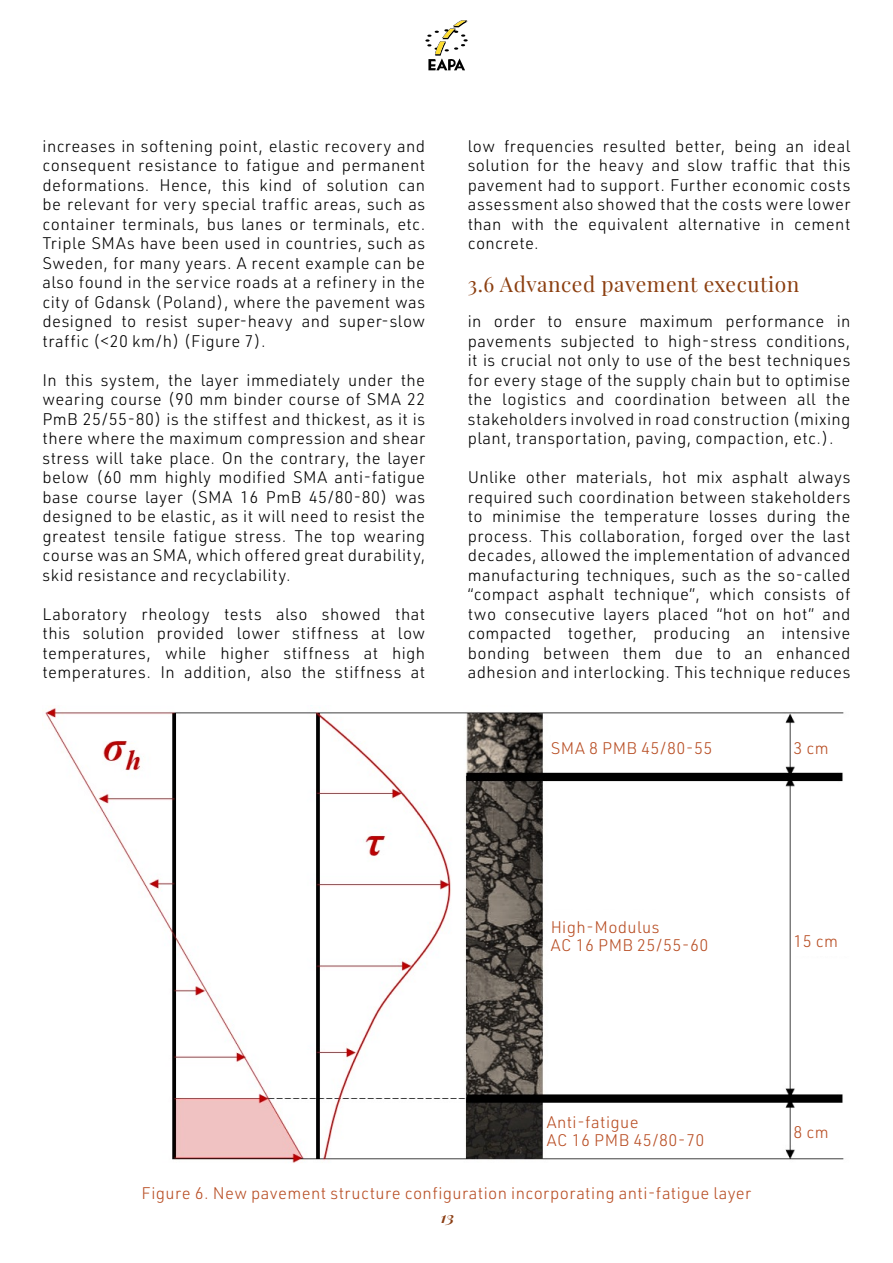
<style>
.page{position:relative;width:893px;height:1263px;background:#fff}
.page>*{position:absolute;margin:0;border:0;box-sizing:border-box;transform-origin:0 0}
.t1{font:21px "Playfair Display";letter-spacing:.025em;color:#8b3e0f}
.t2{font:300 16.5px/19.5px "URWDIN";letter-spacing:.025em;color:#000;text-align:justify}
.t3{font:300 16.5px/18.1px "URWDIN";letter-spacing:.025em;color:#b84e24}
.t4{font:italic 700 15px "Playfair Display";color:#8b3e14}
</style>
<div class="page">
<svg style="left:425px;top:20px;width:43px;height:50px"></svg>
<img style="left:45px;top:707px;width:799px;height:456px">
<div style="left:551px;top:733px;width:206px;height:30px;background:#fff"></div>
<div style="left:793px;top:733px;width:57px;height:30px;background:#fff"></div>
<div style="left:793px;top:926px;width:57px;height:30px;background:#fff"></div>
<div style="left:793px;top:1117px;width:57px;height:30px;background:#fff"></div>
<div style="left:551px;top:910px;width:215px;height:52px;background:#fff"></div>
<div style="left:547px;top:1105px;width:215px;height:52px;background:#fff"></div>
<p class="t2" style="left:43px;top:135px;width:384px">increases in softening point, elastic recovery and consequent resistance to fatigue and permanent deformations. Hence, this kind of solution can be relevant for very special traffic areas, such as container terminals, bus lanes or terminals, etc.<br>Triple SMAs have been used in countries, such as Sweden, for many years. A recent example can be also found in the service roads at a refinery in the city of Gdansk (Poland), where the pavement was designed to resist super-heavy and super-slow traffic (&lt;20 km/h) (Figure 7).</p>
<p class="t2" style="left:43px;top:369px;width:384px">In this system, the layer immediately under the wearing course (90 mm binder course of SMA 22<br>PmB 25/55-80) is the stiffest and thickest, as it is there where the maximum compression and shear stress will take place. On the contrary, the layer below (60 mm highly modified SMA anti-fatigue base course layer (SMA 16 PmB 45/80-80) was designed to be elastic, as it will need to resist the greatest tensile fatigue stress. The top wearing course was an SMA, which offered great durability, skid resistance and recyclability.</p>
<p class="t2" style="left:43px;top:604px;width:384px">Laboratory rheology tests also showed that this solution provided lower stiffness at low temperatures, while higher stiffness at high temperatures. In addition, also the stiffness at</p>
<p class="t2" style="left:468px;top:135px;width:384px">low frequencies resulted better, being an ideal solution for the heavy and slow traffic that this pavement had to support. Further economic costs assessment also showed that the costs were lower than with the equivalent alternative in cement concrete.</p>
<p class="t1" style="left:468px;top:267px;width:333px">3.6 Advanced pavement execution</p>
<p class="t2" style="left:468px;top:311px;width:384px">in order to ensure maximum performance in pavements subjected to high-stress conditions, it is crucial not only to use of the best techniques for every stage of the supply chain but to optimise the logistics and coordination between all the stakeholders involved in road construction (mixing plant, transportation, paving, compaction, etc.).</p>
<p class="t2" style="left:468px;top:467px;width:384px">Unlike other materials, hot mix asphalt always required such coordination between stakeholders to minimise the temperature losses during the process. This collaboration, forged over the last decades, allowed the implementation of advanced manufacturing techniques, such as the so-called “compact asphalt technique”, which consists of two consecutive layers placed “hot on hot” and compacted together, producing an intensive bonding between them due to an enhanced adhesion and interlocking. This technique reduces</p>
<p class="t3" style="left:551px;top:738px;width:163px">SMA 8 PMB 45/80-55</p>
<p class="t3" style="left:793px;top:738px;width:37px">3 cm</p>
<p class="t3" style="left:551px;top:917px;width:159px">High-Modulus<br>AC 16 PMB 25/55-60</p>
<p class="t3" style="left:547px;top:1113px;width:159px">Anti-fatigue<br>AC 16 PMB 45/80-70</p>
<p class="t3" style="left:793px;top:931px;width:46px">15 cm</p>
<p class="t3" style="left:793px;top:1123px;width:37px">8 cm</p>
<p class="t3" style="left:142px;top:1184px;width:611px">Figure 6. New pavement structure configuration incorporating anti-fatigue layer</p>
<p class="t4" style="left:441px;top:1205px;width:15px">13</p>
</div>
